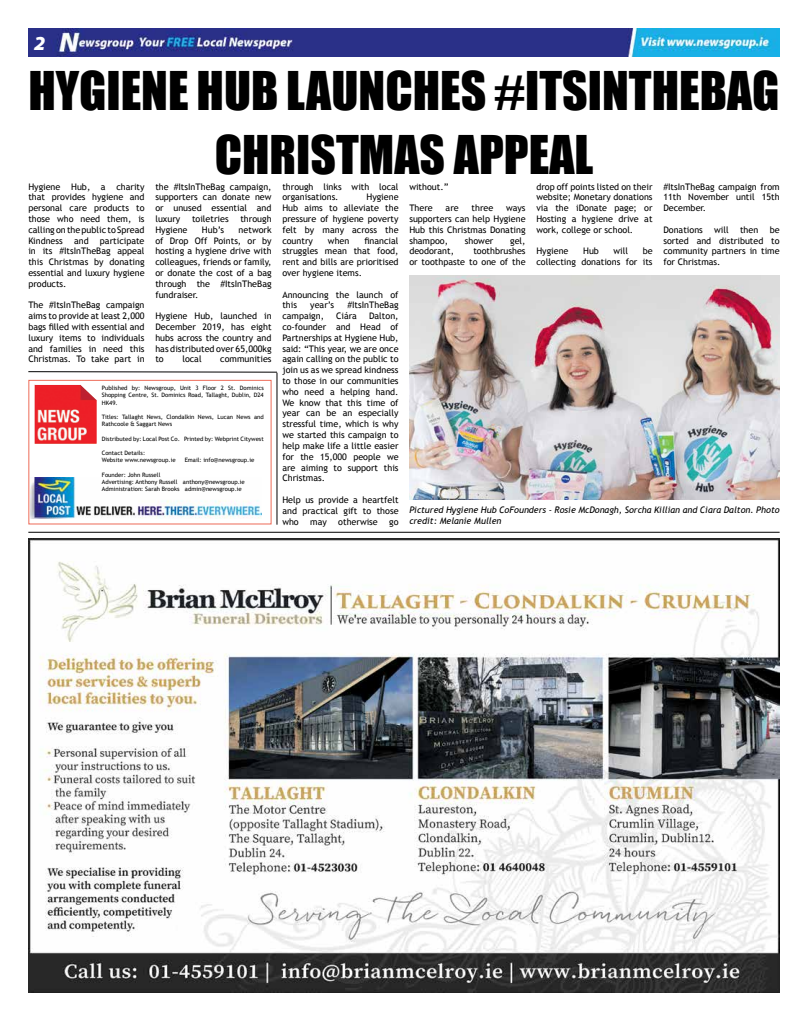
<style>
.page{position:relative;width:808px;height:1021px;background:#fff}
.page>*{position:absolute;margin:0;border:0;box-sizing:border-box;transform-origin:0 0}
.t1{font:49px/64px "Impact";color:#000;text-align:center}
.t2{font:italic 900 20px "Myriad Pro";color:#fff}
.t3{font:9px/10.8px "Trebuchet MS";color:#000;text-align:justify}
.t4{font:italic 9px/10.8px "Trebuchet MS";color:#000}
.t5{font:6px/7.2px "Trebuchet MS";color:#000}
</style>
<div class="page">
<img style="left:31px;top:477px;width:231px;height:41px">
<div style="left:28px;top:380px;width:244px;height:144px;border:1px solid #ed6b58"></div>
<img style="left:35px;top:384px;width:62px;height:60px">
<img style="left:28px;top:28px;width:752px;height:29px">
<img style="left:28px;top:539px;width:752px;height:453px">
<hr style="left:28px;top:531px;width:752px;height:1px;background:#000">
<svg style="left:28px;top:371px;width:250px;height:2px"></svg>
<hr style="left:276px;top:372px;width:1px;height:152px;background:#000">
<img style="left:409px;top:276px;width:371px;height:223px">
<h2 class="t2" style="left:34px;top:30px;width:13px">2</h2>
<h1 class="t1" style="left:28px;top:57px;width:753px">HYGIENE HUB LAUNCHES #ITSINTHEBAG<br>CHRISTMAS APPEAL</h1>
<p class="t3" style="left:28px;top:181px;width:118px">Hygiene Hub, a charity that provides hygiene and personal care products to those who need them, is calling on the public to Spread Kindness and participate in its #ItsInTheBag appeal this Christmas by donating essential and luxury hygiene products.</p>
<p class="t3" style="left:28px;top:300px;width:118px">The #ItsInTheBag campaign aims to provide at least 2,000 bags filled with essential and luxury items to individuals and families in need this Christmas. To take part in</p>
<p class="t3" style="left:155px;top:181px;width:118px">the #ItsInTheBag campaign, supporters can donate new or unused essential and luxury</p>
<p class="t3" style="left:282px;top:181px;width:118px">through links with local organisations.</p>
<p class="t3" style="left:409px;top:181px;width:41px">without.”</p>
<p class="t3" style="left:409px;top:203px;width:25px">There</p>
<p class="t3" style="left:446px;top:203px;width:15px">are</p>
<p class="t3" style="left:471px;top:203px;width:23px">three</p>
<p class="t3" style="left:536px;top:181px;width:118px">drop off points listed on their website; Monetary donations via the iDonate page; or Hosting a hygiene drive at work, college or school.</p>
<p class="t3" style="left:536px;top:246px;width:34px">Hygiene</p>
<p class="t3" style="left:583px;top:246px;width:17px">Hub</p>
<p class="t3" style="left:613px;top:246px;width:16px">will</p>
<p class="t3" style="left:663px;top:181px;width:118px">#ItsInTheBag campaign from 11th November until 15th December.</p>
<p class="t3" style="left:663px;top:224px;width:41px">Donations</p>
<p class="t3" style="left:714px;top:224px;width:16px">will</p>
<p class="t3" style="left:740px;top:224px;width:20px">then</p>
<p class="t3" style="left:282px;top:192px;width:118px;text-indent:84px">Hygiene Hub aims to alleviate the pressure of hygiene poverty felt by many across the country</p>
<p class="t3" style="left:409px;top:203px;width:118px;text-indent:97px">ways supporters can help Hygiene Hub this Christmas Donating shampoo,</p>
<p class="t3" style="left:192px;top:213px;width:38px">toiletries</p>
<p class="t3" style="left:240px;top:213px;width:33px">through</p>
<p class="t3" style="left:155px;top:224px;width:118px;text-indent:83px">network of Drop Off Points, or by hosting a hygiene drive with colleagues, friends or family, or donate the cost of a bag through the #ItsInTheBag fundraiser.</p>
<p class="t3" style="left:155px;top:311px;width:118px">Hygiene Hub, launched in December 2019, has eight hubs across the country and has distributed over 65,000kg to</p>
<p class="t3" style="left:155px;top:224px;width:34px">Hygiene</p>
<p class="t3" style="left:202px;top:224px;width:24px">Hub’s</p>
<p class="t3" style="left:663px;top:224px;width:118px;text-indent:106px">be sorted and distributed to community partners in time for Christmas.</p>
<p class="t3" style="left:282px;top:235px;width:118px;text-indent:82px">financial struggles mean that food, rent and bills are prioritised over hygiene items.</p>
<p class="t3" style="left:282px;top:289px;width:118px">Announcing the launch of this</p>
<p class="t3" style="left:328px;top:235px;width:23px">when</p>
<p class="t3" style="left:465px;top:235px;width:30px">shower</p>
<p class="t3" style="left:510px;top:235px;width:17px">gel,</p>
<p class="t3" style="left:409px;top:246px;width:118px;text-align:right">toothbrushes<br>or toothpaste to one of the</p>
<p class="t3" style="left:409px;top:246px;width:46px">deodorant,</p>
<p class="t3" style="left:536px;top:246px;width:118px;text-align:right">be<br>collecting donations for its</p>
<p class="t3" style="left:310px;top:300px;width:25px">year’s</p>
<p class="t3" style="left:347px;top:300px;width:53px">#ItsInTheBag</p>
<p class="t3" style="left:282px;top:311px;width:43px">campaign,</p>
<p class="t3" style="left:336px;top:311px;width:22px">Ciára</p>
<p class="t3" style="left:282px;top:311px;width:118px;text-indent:87px">Dalton, co-founder and Head of Partnerships at Hygiene Hub, said: “This year, we are once again calling on the public to join us as we spread kindness to those in our communities who need a helping hand.<br>We know that this time of year can be an especially stressful time, which is why we started this campaign to help make life a little easier for the 15,000 people we are aiming to support this Christmas.</p>
<p class="t3" style="left:282px;top:494px;width:118px">Help us provide a heartfelt and practical gift to those who</p>
<p class="t3" style="left:182px;top:354px;width:21px">local</p>
<p class="t3" style="left:220px;top:354px;width:53px">communities</p>
<p class="t5" style="left:102px;top:384px;width:163px;text-align:justify">Published by: Newsgroup, Unit 3 Floor 2 St. Dominics Shopping Centre, St. Dominics Road, Tallaght, Dublin, D24<br>HK49.</p>
<p class="t5" style="left:102px;top:413px;width:163px">Titles: Tallaght News, Clondalkin News, Lucan News and<br>Rathcoole &amp; Saggart News</p>
<p class="t5" style="left:102px;top:435px;width:163px">Distributed by: Local Post Co. Printed by: Webprint Citywest</p>
<p class="t5" style="left:102px;top:449px;width:75px">Contact Details:<br>Website www.newsgroup.ie</p>
<p class="t5" style="left:185px;top:456px;width:71px">Email: info@newsgroup.ie</p>
<p class="t5" style="left:102px;top:471px;width:145px">Founder: John Russell<br>Advertising: Anthony Russell anthony@newsgroup.ie<br>Administration: Sarah Brooks admin@newsgroup.ie</p>
<p class="t4" style="left:409px;top:504px;width:372px">Pictured Hygiene Hub CoFounders - Rosie McDonagh, Sorcha Killian and Ciara Dalton. Photo credit: Melanie Mullen</p>
<p class="t3" style="left:310px;top:516px;width:18px">may</p>
<p class="t3" style="left:338px;top:516px;width:41px">otherwise</p>
<p class="t3" style="left:389px;top:516px;width:11px">go</p>
</div>
